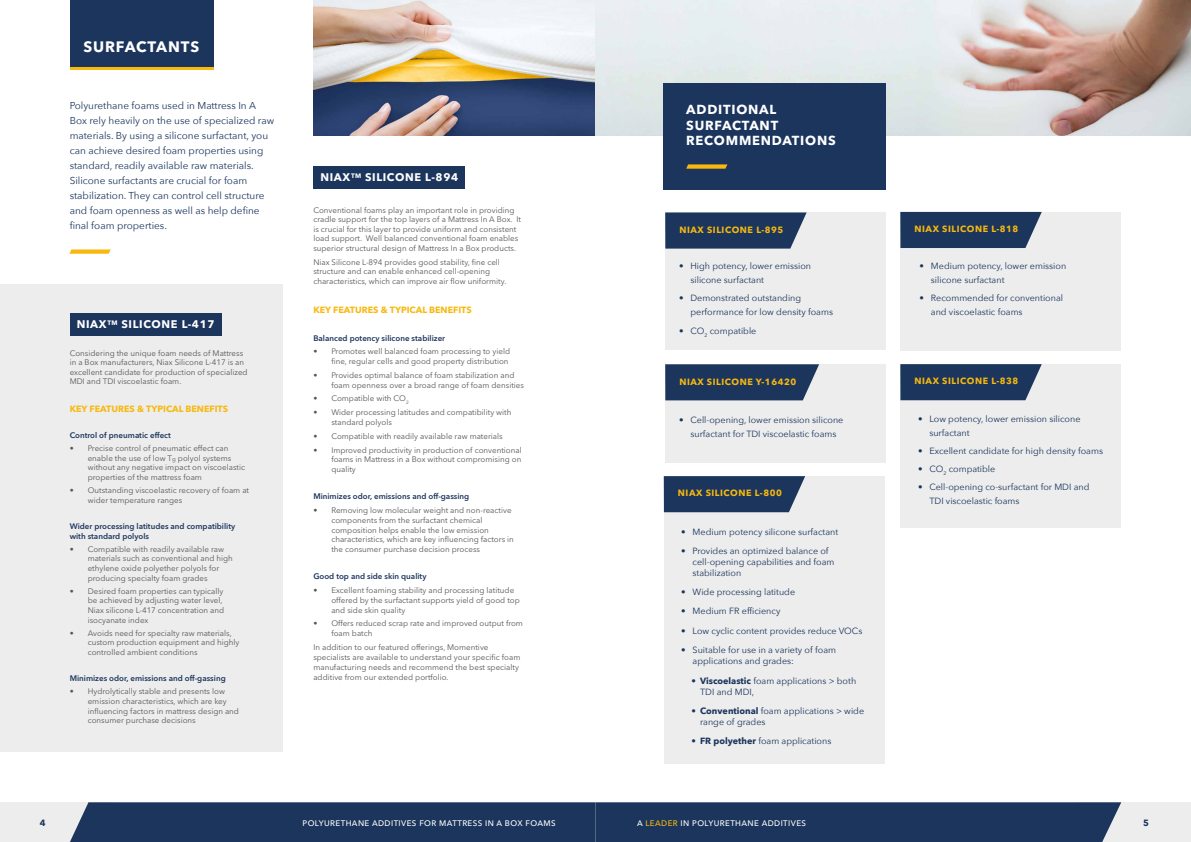
<style>
.page{position:relative;width:1191px;height:842px;background:#fff}
.page>*{position:absolute;margin:0;border:0;box-sizing:border-box;transform-origin:0 0}
.t1{font:700 15px "Avenir Next LT Pro";letter-spacing:.06em;color:#fff}
.t2{font:700 13px/15.6px "Avenir Next LT Pro";letter-spacing:.06em;color:#fff}
.t3{font:700 11px "Avenir Next LT Pro";letter-spacing:.06em;color:#fff}
.t4{font:10px/15px "Avenir Next";color:#1b355d}
.t5{font:9px/14px "Avenir Next";color:#1b355d}
.t6{font:700 9px "Avenir Next LT Pro";letter-spacing:.06em;color:#f8b80e}
.t7{font:700 9px "Avenir Next LT Pro";color:#f8b80e}
.t8{font:700 9px "Avenir Next LT Pro";color:#1b355d}
.t9{font:8px/9.6px "Avenir Next LT Pro";color:#575756}
.t10{font:600 8px/9.6px "Avenir Next LT Pro";color:#1b355d}
.t11{font:500 8px "Avenir Next LT Pro";letter-spacing:.05em;color:#fff}
.s1{font-size:6px}
.s2{font-weight:700}
.s3{color:#f8b80e}
</style>
<div class="page">
<div style="left:0;top:802px;width:114px;height:40px;background:#ededed"></div>
<div style="left:1077px;top:802px;width:114px;height:40px;background:#ededed"></div>
<div style="left:70px;top:802px;width:1051px;height:40px;background:#1b355d"></div>
<div style="left:0;top:285px;width:283px;height:467px;background:#ededed"></div>
<div style="left:313px;top:167px;width:152px;height:22px;background:#1b355d"></div>
<img style="left:313px;top:0;width:878px;height:136px">
<div style="left:70px;top:313px;width:151px;height:22px;background:#1b355d"></div>
<div style="left:70px;top:0;width:143px;height:67px;background:#1b355d"></div>
<hr style="left:70px;top:67px;width:143px;height:2px;background:#f8b80e">
<div style="left:665px;top:212px;width:221px;height:138px;background:#ededed"></div>
<div style="left:900px;top:212px;width:221px;height:138px;background:#ededed"></div>
<svg style="left:665px;top:212px;width:141px;height:37px;background:#2b4368"></svg>
<div style="left:900px;top:364px;width:221px;height:163px;background:#ededed"></div>
<svg style="left:900px;top:364px;width:141px;height:36px;background:#273f65"></svg>
<div style="left:664px;top:476px;width:220px;height:287px;background:#ededed"></div>
<svg style="left:664px;top:476px;width:141px;height:36px;background:#273f65"></svg>
<div style="left:900px;top:212px;width:141px;height:36px;background:#1b355d"></div>
<svg style="left:69px;top:249px;width:42px;height:5px"></svg>
<div style="left:665px;top:364px;width:221px;height:99px;background:#ededed"></div>
<svg style="left:665px;top:364px;width:154px;height:36px;background:#274065"></svg>
<div style="left:663px;top:83px;width:222px;height:107px;background:#1b355d"></div>
<svg style="left:686px;top:164px;width:41px;height:5px"></svg>
<h1 class="t1" style="left:83px;top:37px;width:117px">SURFACTANTS</h1>
<p class="t4" style="left:70px;top:98px;width:206px">Polyurethane foams used in Mattress In A Box rely heavily on the use of specialized raw materials. By using a silicone surfactant, you can achieve desired foam properties using standard, readily available raw materials.<br>Silicone surfactants are crucial for foam stabilization. They can control cell structure and foam openness as well as help define final foam properties.</p>
<h3 class="t3" style="left:77px;top:318px;width:139px">NIAX<sup>TM</sup> SILICONE L-417</h3>
<p class="t9" style="left:70px;top:348px;width:179px">Considering the unique foam needs of Mattress in a Box manufacturers, Niax Silicone L-417 is an excellent candidate for production of specialized MDI and TDI viscoelastic foam.</p>
<p class="t7" style="left:70px;top:403px;width:160px">KEY FEATURES &amp; TYPICAL BENEFITS</p>
<p class="t10" style="left:70px;top:430px;width:103px">Control of pneumatic effect</p>
<p class="t9" style="left:88px;top:444px;width:159px;text-indent:-18px">• Precise control of pneumatic effect can enable the use of low T<span class="s1">g</span> polyol systems without any negative impact on viscoelastic properties of the mattress foam</p>
<p class="t9" style="left:88px;top:486px;width:163px;text-indent:-18px">• Outstanding viscoelastic recovery of foam at wider temperature ranges</p>
<p class="t10" style="left:70px;top:521px;width:167px">Wider processing latitudes and compatibility with standard polyols</p>
<p class="t9" style="left:88px;top:544px;width:147px;text-indent:-18px">• Compatible with readily available raw materials such as conventional and high ethylene oxide polyether polyols for producing specialty foam grades</p>
<p class="t9" style="left:88px;top:586px;width:138px;text-indent:-18px">• Desired foam properties can typically be achieved by adjusting water level, Niax silicone L-417 concentration and isocyanate index</p>
<p class="t9" style="left:88px;top:628px;width:153px;text-indent:-18px">• Avoids need for specialty raw materials, custom production equipment and highly controlled ambient conditions</p>
<p class="t10" style="left:70px;top:673px;width:157px">Minimizes odor, emissions and off-gassing</p>
<p class="t9" style="left:88px;top:687px;width:153px;text-indent:-18px">• Hydrolytically stable and presents low emission characteristics, which are key influencing factors in mattress design and consumer purchase decisions</p>
<h3 class="t3" style="left:320px;top:171px;width:139px">NIAX<sup>TM</sup> SILICONE L-894</h3>
<p class="t9" style="left:313px;top:205px;width:209px">Conventional foams play an important role in providing cradle support for the top layers of a Mattress In A Box. It is crucial for this layer to provide uniform and consistent load support. Well balanced conventional foam enables superior structural design of Mattress In a Box products.</p>
<p class="t9" style="left:313px;top:257px;width:195px">Niax Silicone L-894 provides good stability, fine cell structure and can enable enhanced cell-opening characteristics, which can improve air flow uniformity.</p>
<p class="t7" style="left:313px;top:304px;width:160px">KEY FEATURES &amp; TYPICAL BENEFITS</p>
<p class="t10" style="left:313px;top:333px;width:133px">Balanced potency silicone stabilizer</p>
<p class="t9" style="left:313px;top:347px;width:198px;text-align:right">• Promotes well balanced foam processing to yield fine, regular cells and good property distribution</p>
<p class="t9" style="left:331px;top:370px;width:194px;text-indent:-18px">• Provides optimal balance of foam stabilization and foam openness over a broad range of foam densities</p>
<p class="t9" style="left:313px;top:394px;width:97px">• Compatible with CO<sub>2</sub></p>
<p class="t9" style="left:331px;top:408px;width:182px;text-indent:-18px">• Wider processing latitudes and compatibility with standard polyols</p>
<p class="t9" style="left:313px;top:431px;width:191px">• Compatible with readily available raw materials</p>
<p class="t9" style="left:331px;top:445px;width:192px;text-align:justify;text-indent:-18px">• Improved productivity in production of conventional foams in Mattress in a Box without compromising on quality</p>
<p class="t10" style="left:313px;top:492px;width:157px">Minimizes odor, emissions and off-gassing</p>
<p class="t9" style="left:331px;top:506px;width:184px;text-indent:-18px">• Removing low molecular weight and non-reactive components from the surfactant chemical composition helps enable the low emission characteristics, which are key influencing factors in the consumer purchase decision process</p>
<p class="t10" style="left:313px;top:572px;width:115px">Good top and side skin quality</p>
<p class="t9" style="left:331px;top:586px;width:190px;text-indent:-18px">• Excellent foaming stability and processing latitude offered by the surfactant supports yield of good top and side skin quality</p>
<p class="t9" style="left:331px;top:619px;width:193px;text-indent:-18px">• Offers reduced scrap rate and improved output from foam batch</p>
<p class="t9" style="left:313px;top:642px;width:208px;line-height:10px">In addition to our featured offerings, Momentive specialists are available to understand your specific foam manufacturing needs and recommend the best specialty additive from our extended portfolio.</p>
<h2 class="t2" style="left:686px;top:102px;width:151px">ADDITIONAL<br>SURFACTANT<br>RECOMMENDATIONS</h2>
<p class="t6" style="left:679px;top:224px;width:105px">NIAX SILICONE L-895</p>
<p class="t5" style="left:690px;top:259px;width:122px;text-indent:-11px">• High potency, lower emission silicone surfactant</p>
<p class="t5" style="left:690px;top:291px;width:144px;text-indent:-11px">• Demonstrated outstanding performance for low density foams</p>
<p class="t5" style="left:679px;top:323px;width:79px">• CO<sub>2</sub> compatible</p>
<p class="t6" style="left:679px;top:376px;width:118px">NIAX SILICONE Y-16420</p>
<p class="t5" style="left:679px;top:412px;width:166px;text-align:center">• Cell-opening, lower emission silicone surfactant for TDI viscoelastic foams</p>
<p class="t6" style="left:678px;top:488px;width:105px">NIAX SILICONE L-800</p>
<p class="t5" style="left:681px;top:524px;width:159px">• Medium potency silicone surfactant</p>
<p class="t5" style="left:692px;top:545px;width:143px;line-height:10.8px;text-indent:-11px">• Provides an optimized balance of cell-opening capabilities and foam stabilization</p>
<p class="t5" style="left:681px;top:585px;width:115px">• Wide processing latitude</p>
<p class="t5" style="left:681px;top:604px;width:101px">• Medium FR efficiency</p>
<p class="t5" style="left:681px;top:623px;width:183px">• Low cyclic content provides reduce VOCs</p>
<p class="t5" style="left:692px;top:644px;width:145px;line-height:10.8px;text-indent:-11px">• Suitable for use in a variety of foam applications and grades:</p>
<p class="t5" style="left:700px;top:675px;width:158px;line-height:10.8px;text-indent:-9px"><span class="s2">• Viscoelastic</span> foam applications &gt; both<br>TDI and MDI,</p>
<p class="t5" style="left:700px;top:705px;width:165px;line-height:10.8px;text-indent:-9px"><span class="s2">• Conventional</span> foam applications &gt; wide range of grades</p>
<p class="t5" style="left:691px;top:733px;width:141px"><span class="s2">• FR polyether</span> foam applications</p>
<p class="t6" style="left:914px;top:224px;width:105px">NIAX SILICONE L-818</p>
<p class="t5" style="left:931px;top:258px;width:137px;text-indent:-11px">• Medium potency, lower emission silicone surfactant</p>
<p class="t5" style="left:931px;top:290px;width:134px;text-indent:-11px">• Recommended for conventional and viscoelastic foams</p>
<p class="t6" style="left:914px;top:376px;width:105px">NIAX SILICONE L-838</p>
<p class="t5" style="left:929px;top:411px;width:153px;text-indent:-11px">• Low potency, lower emission silicone surfactant</p>
<p class="t5" style="left:918px;top:443px;width:186px">• Excellent candidate for high density foams</p>
<p class="t5" style="left:918px;top:462px;width:79px">• CO<sub>2</sub> compatible</p>
<p class="t5" style="left:929px;top:480px;width:162px;text-indent:-11px">• Cell-opening co-surfactant for MDI and<br>TDI viscoelastic foams</p>
<p class="t8" style="left:40px;top:817px;width:7px">4</p>
<p class="t11" style="left:302px;top:819px;width:255px">POLYURETHANE ADDITIVES FOR MATTRESS IN A BOX FOAMS</p>
<p class="t11" style="left:637px;top:819px;width:170px">A <span class="s3">LEADER</span> IN POLYURETHANE ADDITIVES</p>
<p class="t8" style="left:1143px;top:817px;width:7px">5</p>
</div>
